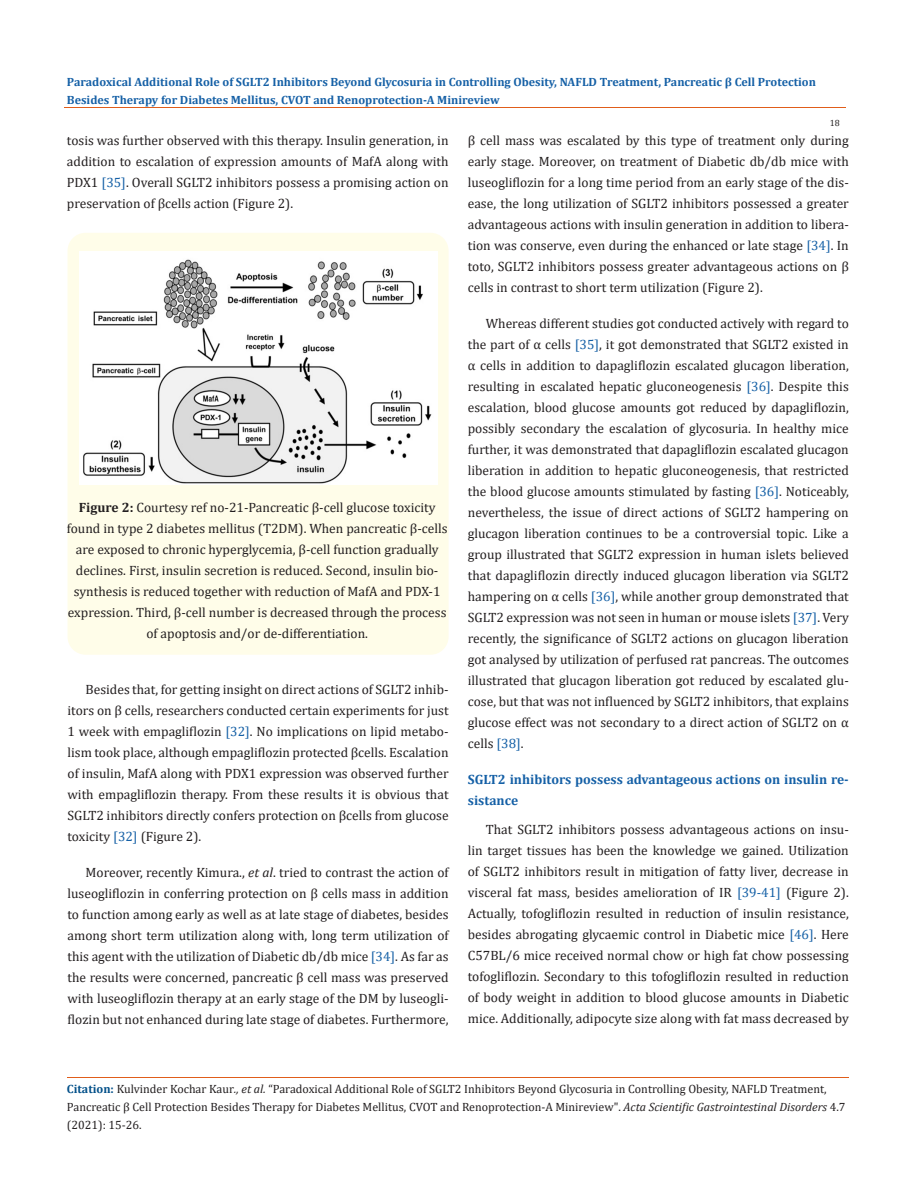
<style>
.page{position:relative;width:917px;height:1188px;background:#fff}
.page>*{position:absolute;margin:0;border:0;box-sizing:border-box;transform-origin:0 0}
.t1{font:13.5px/21px "Cambria";color:#231f20;text-align:justify}
.t2{font:700 13.5px/21px "Cambria";color:#1560a6}
.t3{font:12px/18px "Cambria";color:#231f20}
.t4{font:700 12px/18px "Cambria";color:#1560a6}
.t5{font:9px "Cambria";color:#231f20}
.s1{color:#1560a6}
.s2{font-weight:700}
.s3{font-style:italic}
.s4{font-weight:700;color:#035089}
</style>
<div class="page">
<div style="left:68px;top:233px;width:380px;height:422px;background:#fffde9;border-radius:18px"></div>
<img style="left:79px;top:252px;width:359px;height:233px">
<hr style="left:64px;top:108px;width:781px;height:1px;background:#e05d1a">
<hr style="left:67px;top:1077px;width:781px;height:1px;background:#e05d1a">
<p class="t4" style="left:67px;top:72px;width:750px">Paradoxical Additional Role of SGLT2 Inhibitors Beyond Glycosuria in Controlling Obesity, NAFLD Treatment, Pancreatic β Cell Protection<br>Besides Therapy for Diabetes Mellitus, CVOT and Renoprotection-A Minireview</p>
<p class="t5" style="left:829px;top:118px;width:11px">18</p>
<p class="t1" style="left:67px;top:130px;width:383px">tosis was further observed with this therapy. Insulin generation, in addition to escalation of expression amounts of MafA along with PDX1 <span class="s1">[35]</span>. Overall SGLT2 inhibitors possess a promising action on preservation of βcells action (Figure 2).</p>
<p class="t1" style="left:468px;top:130px;width:382px">β cell mass was escalated by this type of treatment only during early stage. Moreover, on treatment of Diabetic db/db mice with luseogliflozin for a long time period from an early stage of the dis&shy;ease, the long utilization of SGLT2 inhibitors possessed a greater advantageous actions with insulin generation in addition to libera&shy;tion was conserve, even during the enhanced or late stage <span class="s1">[34]</span>. In toto, SGLT2 inhibitors possess greater advantageous actions on β cells in contrast to short term utilization (Figure 2).</p>
<p class="t1" style="left:468px;top:313px;width:382px;text-indent:18px">Whereas different studies got conducted actively with regard to the part of α cells <span class="s1">[35]</span>, it got demonstrated that SGLT2 existed in α cells in addition to dapagliflozin escalated glucagon liberation, resulting in escalated hepatic gluconeogenesis <span class="s1">[36]</span>. Despite this escalation, blood glucose amounts got reduced by dapagliflozin, possibly secondary the escalation of glycosuria. In healthy mice further, it was demonstrated that dapagliflozin escalated glucagon liberation in addition to hepatic gluconeogenesis, that restricted the blood glucose amounts stimulated by fasting <span class="s1">[36]</span>. Noticeably, nevertheless, the issue of direct actions of SGLT2 hampering on glucagon liberation continues to be a controversial topic. Like a group illustrated that SGLT2 expression in human islets believed that dapagliflozin directly induced glucagon liberation via SGLT2 hampering on α cells <span class="s1">[36]</span>, while another group demonstrated that SGLT2 expression was not seen in human or mouse islets <span class="s1">[37]</span>. Very recently, the significance of SGLT2 actions on glucagon liberation got analysed by utilization of perfused rat pancreas. The outcomes illustrated that glucagon liberation got reduced by escalated glu&shy;cose, but that was not influenced by SGLT2 inhibitors, that explains glucose effect was not secondary to a direct action of SGLT2 on α cells <span class="s1">[38]</span>.</p>
<p class="t2" style="left:468px;top:769px;width:382px">SGLT2 inhibitors possess advantageous actions on insulin re&shy;sistance</p>
<p class="t1" style="left:468px;top:819px;width:382px;text-indent:18px">That SGLT2 inhibitors possess advantageous actions on insu&shy;lin target tissues has been the knowledge we gained. Utilization of SGLT2 inhibitors result in mitigation of fatty liver, decrease in visceral fat mass, besides amelioration of IR <span class="s1">[39-41]</span> (Figure 2).<br>Actually, tofogliflozin resulted in reduction of insulin resistance, besides abrogating glycaemic control in Diabetic mice <span class="s1">[46]</span>. Here C57BL/6 mice received normal chow or high fat chow possessing tofogliflozin. Secondary to this tofogliflozin resulted in reduction of body weight in addition to blood glucose amounts in Diabetic mice. Additionally, adipocyte size along with fat mass decreased by</p>
<p class="t1" style="left:67px;top:496px;width:382px;text-align:center"><span class="s2">Figure 2:</span> Courtesy ref no-21-Pancreatic β-cell glucose toxicity found in type 2 diabetes mellitus (T2DM). When pancreatic β-cells are exposed to chronic hyperglycemia, β-cell function gradually declines. First, insulin secretion is reduced. Second, insulin bio&shy;synthesis is reduced together with reduction of MafA and PDX-1 expression. Third, β-cell number is decreased through the process of apoptosis and/or de-differentiation.</p>
<p class="t1" style="left:68px;top:678px;width:382px;text-indent:18px">Besides that, for getting insight on direct actions of SGLT2 inhib&shy;itors on β cells, researchers conducted certain experiments for just 1 week with empagliflozin <span class="s1">[32]</span>. No implications on lipid metabo&shy;lism took place, although empagliflozin protected βcells. Escalation of insulin, MafA along with PDX1 expression was observed further with empagliflozin therapy. From these results it is obvious that SGLT2 inhibitors directly confers protection on βcells from glucose toxicity <span class="s1">[32]</span> (Figure 2).</p>
<p class="t1" style="left:68px;top:861px;width:382px;text-indent:18px">Moreover, recently Kimura., <span class="s3">et al</span>. tried to contrast the action of luseogliflozin in conferring protection on β cells mass in addition to function among early as well as at late stage of diabetes, besides among short term utilization along with, long term utilization of this agent with the utilization of Diabetic db/db mice <span class="s1">[34]</span>. As far as the results were concerned, pancreatic β cell mass was preserved with luseogliflozin therapy at an early stage of the DM by luseogli&shy;flozin but not enhanced during late stage of diabetes. Furthermore,</p>
<p class="t3" style="left:67px;top:1080px;width:780px"><span class="s4">Citation:</span> Kulvinder Kochar Kaur<span class="s3">., et al.</span> “Paradoxical Additional Role of SGLT2 Inhibitors Beyond Glycosuria in Controlling Obesity, NAFLD Treatment,<br>Pancreatic β Cell Protection Besides Therapy for Diabetes Mellitus, CVOT and Renoprotection-A Minireview". <span class="s3">Acta Scientific Gastrointestinal Disorders</span> 4.7 (2021): 15-26.</p>
</div>
